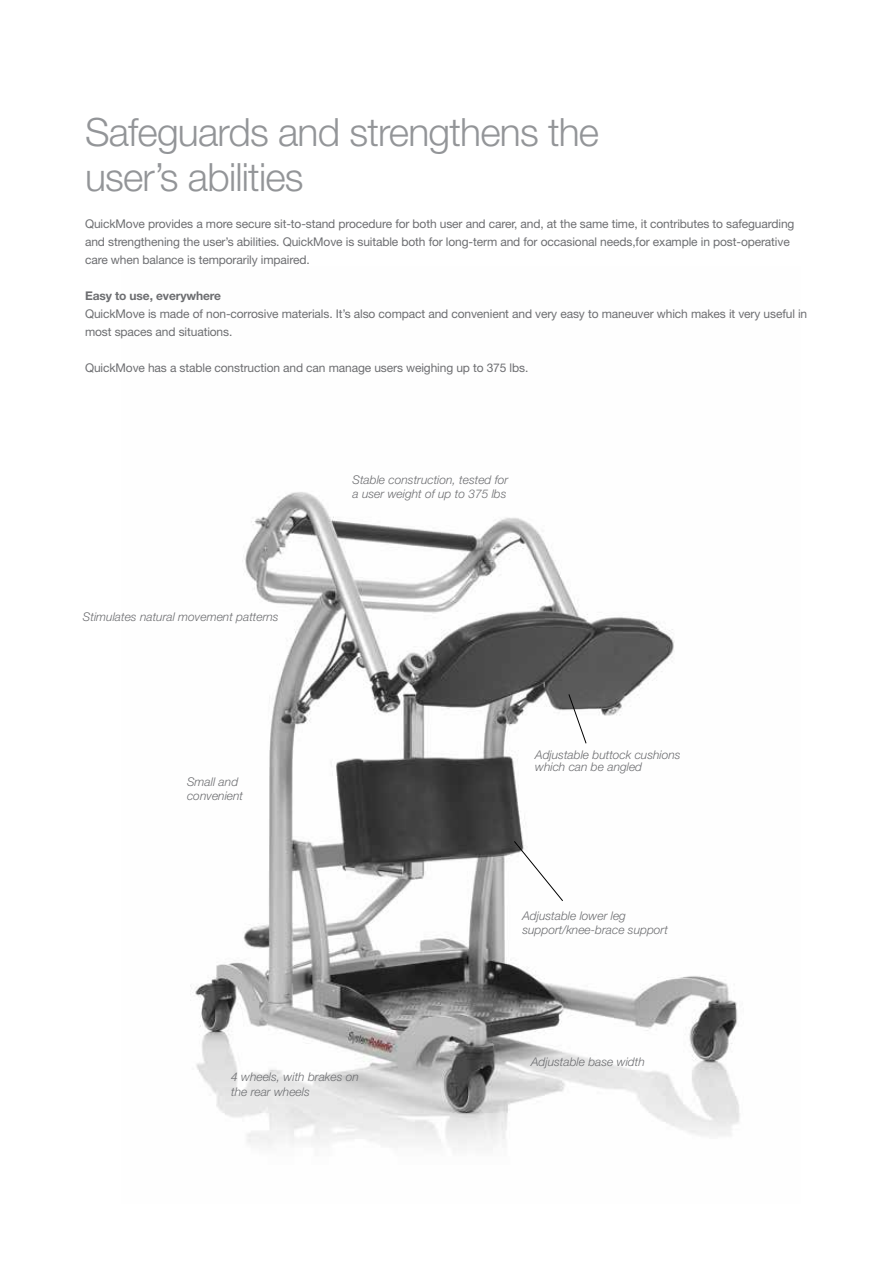
<style>
.page{position:relative;width:893px;height:1263px;background:#fff}
.page>*{position:absolute;margin:0;border:0;box-sizing:border-box;transform-origin:0 0}
.t1{font:300 39px/45px "Helvetica Neue";letter-spacing:-.02em;color:#939598}
.t2{font:12px/18px "Helvetica Neue";letter-spacing:-.01em;color:#6d6e71}
.t3{font:italic 300 12px/14.4px "Helvetica Neue";color:#6d6e71}
.t4{font:700 12px "Helvetica Neue";letter-spacing:-.01em;color:#6d6e71}
</style>
<div class="page">
<img style="left:190px;top:492px;width:550px;height:657px">
<svg style="left:514px;top:841px;width:49px;height:60px"></svg>
<svg style="left:568px;top:694px;width:19px;height:50px"></svg>
<h1 class="t1" style="left:85px;top:109px;width:516px">Safeguards and strengthens the user’s abilities</h1>
<p class="t2" style="left:85px;top:215px;width:711px">QuickMove provides a more secure sit-to-stand procedure for both user and carer, and, at the same time, it contributes to safeguarding and strengthening the user’s abilities. QuickMove is suitable both for long-term and for occasional needs,for example in post-operative care when balance is temporarily impaired.</p>
<p class="t4" style="left:85px;top:288px;width:138px">Easy to use, everywhere</p>
<p class="t2" style="left:85px;top:305px;width:724px">QuickMove is made of non-corrosive materials. It’s also compact and convenient and very easy to maneuver which makes it very useful in most spaces and situations.</p>
<p class="t2" style="left:85px;top:359px;width:445px">QuickMove has a stable construction and can manage users weighing up to 375 lbs.</p>
<p class="t3" style="left:83px;top:609px;width:197px">Stimulates natural movement patterns</p>
<p class="t3" style="left:353px;top:472px;width:157px">Stable construction, tested for a user weight of up to 375 lbs</p>
<p class="t3" style="left:187px;top:774px;width:58px">Small and convenient</p>
<p class="t3" style="left:231px;top:1069px;width:129px;line-height:15px">4 wheels, with brakes on the rear wheels</p>
<p class="t3" style="left:535px;top:749px;width:147px;line-height:12px">Adjustable buttock cushions which can be angled</p>
<p class="t3" style="left:522px;top:908px;width:147px">Adjustable lower leg support/knee-brace support</p>
<p class="t3" style="left:531px;top:1054px;width:115px">Adjustable base width</p>
</div>
